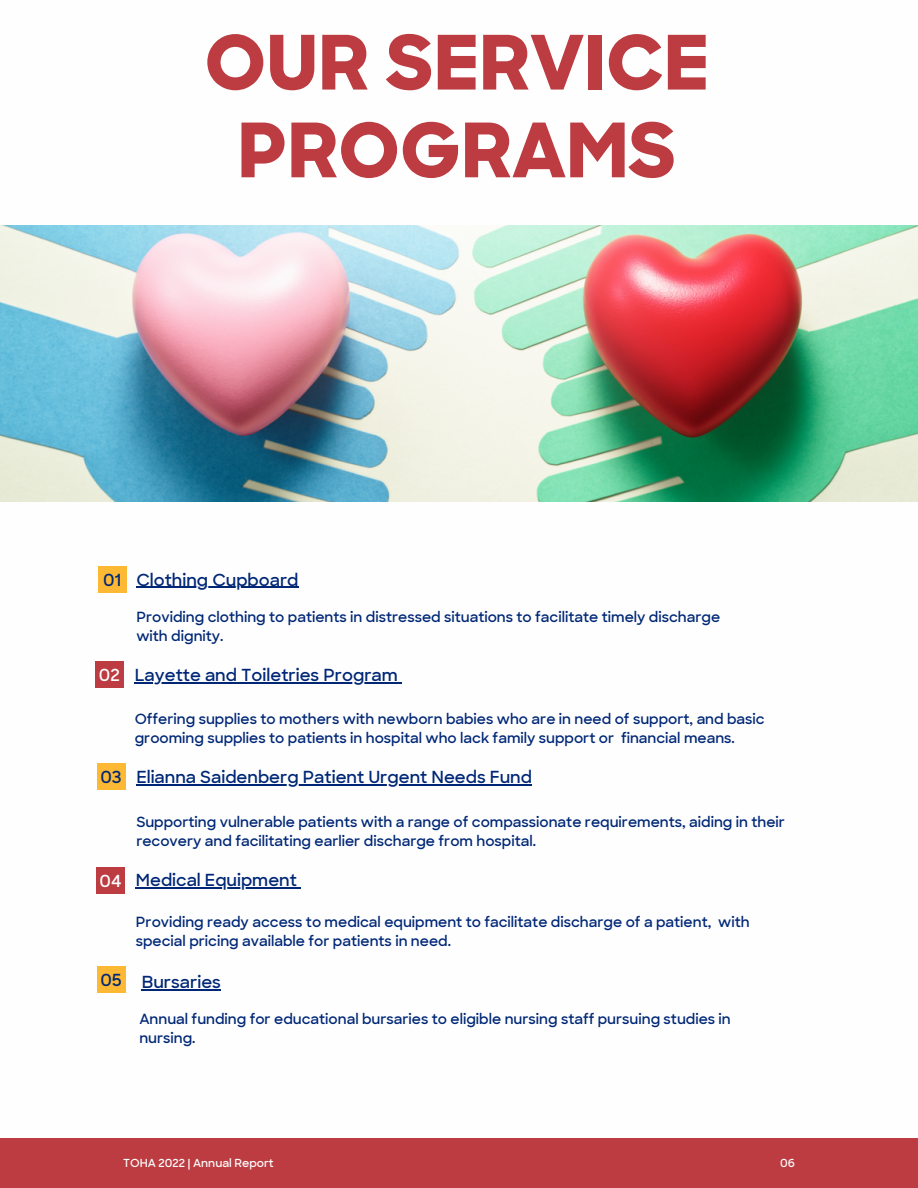
<style>
.page{position:relative;width:918px;height:1188px;background:#fff}
.page>*{position:absolute;margin:0;border:0;box-sizing:border-box;transform-origin:0 0}
.t1{font:800 75px/87.8px "Sharp Sans";color:#bc3c42;text-align:center}
.t2{font:600 16.95px "Sharp Sans";color:#002776}
.t3{font:600 16.95px "Sharp Sans";color:#fefefe}
.t4{font:600 14.25px/19.2px "Sharp Sans";color:#002776}
.t5{font:600 11.25px "Sharp Sans";color:#fefefe}
</style>
<div class="page">
<img style="left:0;top:226px;width:918px;height:275px">
<div style="left:98px;top:566px;width:28px;height:27px;background:#fdb933"></div>
<hr style="left:136px;top:587px;width:163px;height:1px;background:#002776">
<div style="left:97px;top:764px;width:28px;height:26px;background:#fdb933"></div>
<hr style="left:136px;top:784px;width:396px;height:1px;background:#002776">
<div style="left:95px;top:662px;width:28px;height:26px;background:#bc3c42"></div>
<hr style="left:135px;top:682px;width:263px;height:1px;background:#002776">
<div style="left:96px;top:867px;width:29px;height:26px;background:#bc3c42"></div>
<hr style="left:136px;top:887px;width:161px;height:2px;background:#002776">
<div style="left:97px;top:967px;width:28px;height:26px;background:#fdb933"></div>
<hr style="left:142px;top:989px;width:79px;height:2px;background:#002776">
<div style="left:0;top:1139px;width:918px;height:49px;background:#bc3c42"></div>
<p class="t1" style="left:204px;top:19px;width:506px">OUR SERVICE<br>PROGRAMS</p>
<p class="t2" style="left:103px;top:569px;width:20px">01</p>
<p class="t2" style="left:136px;top:569px;width:164px">Clothing Cupboard</p>
<p class="t3" style="left:99px;top:664px;width:22px">02</p>
<p class="t4" style="left:136px;top:607px;width:585px">Providing clothing to patients in distressed situations to facilitate timely discharge with dignity.</p>
<p class="t2" style="left:135px;top:664px;width:265px">Layette and Toiletries Program</p>
<p class="t4" style="left:135px;top:709px;width:632px">Offering supplies to mothers with newborn babies who are in need of support, and basic grooming supplies to patients in hospital who lack family support or financial means.</p>
<p class="t2" style="left:100px;top:766px;width:23px">03</p>
<p class="t2" style="left:136px;top:766px;width:397px">Elianna Saidenberg Patient Urgent Needs Fund</p>
<p class="t3" style="left:100px;top:869px;width:23px">04</p>
<p class="t4" style="left:136px;top:812px;width:650px">Supporting vulnerable patients with a range of compassionate requirements, aiding in their recovery and facilitating earlier discharge from hospital.</p>
<p class="t2" style="left:136px;top:869px;width:163px">Medical Equipment</p>
<p class="t4" style="left:136px;top:912px;width:615px">Providing ready access to medical equipment to facilitate discharge of a patient, with special pricing available for patients in need.</p>
<p class="t2" style="left:100px;top:969px;width:23px">05</p>
<p class="t2" style="left:142px;top:971px;width:81px">Bursaries</p>
<p class="t4" style="left:139px;top:1010px;width:593px">Annual funding for educational bursaries to eligible nursing staff pursuing studies in nursing.</p>
<p class="t5" style="left:123px;top:1156px;width:152px">TOHA 2022 | Annual Report</p>
<p class="t5" style="left:780px;top:1156px;width:16px">06</p>
</div>
